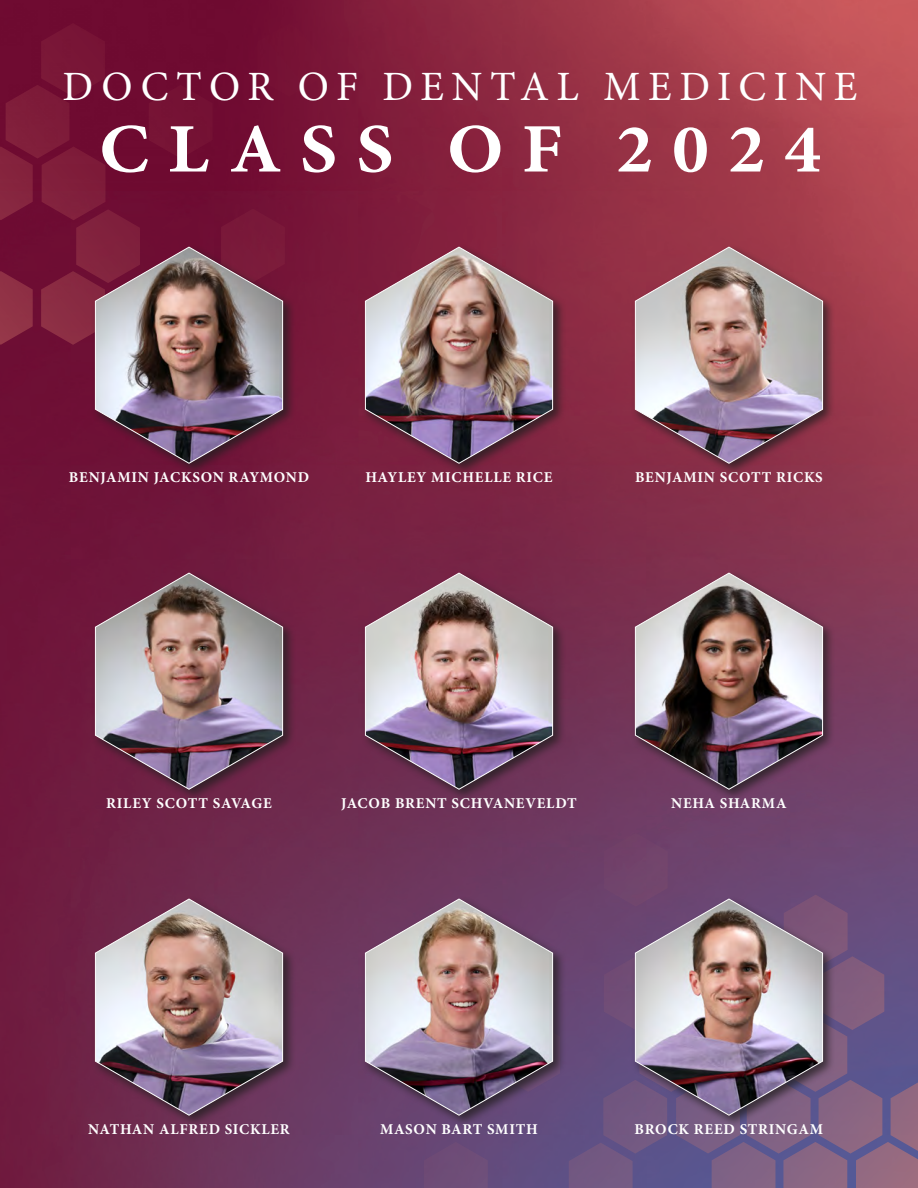
<style>
.page{position:relative;width:918px;height:1188px;background:#fff}
.page>*{position:absolute;margin:0;border:0;box-sizing:border-box;transform-origin:0 0}
.t1{font:700 69.45px "Minion Pro";letter-spacing:.26em;color:#fff;scale:1.06 1}
.t2{font:41.7px "Minion Pro";letter-spacing:.18em;color:#fff}
.t3{font:700 15px "Minion Pro";letter-spacing:.05em;color:#fff}
</style>
<div class="page">
<img style="left:0;top:0;width:918px;height:1188px">
<svg style="left:0;top:0;width:321px;height:345px;background:#741134"></svg>
<svg style="left:388px;top:833px;width:530px;height:355px;background:#6d4d78"></svg>
<div style="left:92px;top:244px;width:204px;height:232px;background:#231f20;opacity:.75"></div>
<img style="left:95px;top:246px;width:188px;height:218px">
<div style="left:92px;top:570px;width:204px;height:232px;background:#231f20;opacity:.75"></div>
<img style="left:95px;top:572px;width:188px;height:218px">
<div style="left:92px;top:896px;width:204px;height:232px;background:#231f20;opacity:.75"></div>
<img style="left:95px;top:898px;width:188px;height:218px">
<div style="left:362px;top:244px;width:204px;height:232px;background:#231f20;opacity:.75"></div>
<img style="left:365px;top:246px;width:188px;height:218px">
<div style="left:362px;top:570px;width:204px;height:232px;background:#231f20;opacity:.75"></div>
<img style="left:365px;top:572px;width:188px;height:218px">
<div style="left:362px;top:896px;width:204px;height:232px;background:#231f20;opacity:.75"></div>
<img style="left:365px;top:898px;width:188px;height:218px">
<div style="left:632px;top:244px;width:204px;height:232px;background:#231f20;opacity:.75"></div>
<img style="left:635px;top:246px;width:188px;height:218px">
<div style="left:632px;top:570px;width:204px;height:232px;background:#231f20;opacity:.75"></div>
<img style="left:635px;top:572px;width:188px;height:218px">
<div style="left:632px;top:896px;width:204px;height:232px;background:#231f20;opacity:.75"></div>
<img style="left:635px;top:898px;width:188px;height:218px">
<p class="t2" style="left:63px;top:59px;width:797px">DOCTOR OF DENTAL MEDICINE</p>
<p class="t1" style="left:99px;top:100px;width:682px">CLASS OF 2024</p>
<p class="t3" style="left:69px;top:467px;width:242px">BENJAMIN JACKSON RAYMOND</p>
<p class="t3" style="left:366px;top:467px;width:188px">HAYLEY MICHELLE RICE</p>
<p class="t3" style="left:635px;top:467px;width:189px">BENJAMIN SCOTT RICKS</p>
<p class="t3" style="left:106px;top:793px;width:167px">RILEY SCOTT SAVAGE</p>
<p class="t3" style="left:341px;top:793px;width:237px">JACOB BRENT SCHVANEVELDT</p>
<p class="t3" style="left:671px;top:793px;width:117px">NEHA SHARMA</p>
<p class="t3" style="left:88px;top:1119px;width:203px">NATHAN ALFRED SICKLER</p>
<p class="t3" style="left:380px;top:1119px;width:159px">MASON BART SMITH</p>
<p class="t3" style="left:635px;top:1119px;width:190px">BROCK REED STRINGAM</p>
</div>
